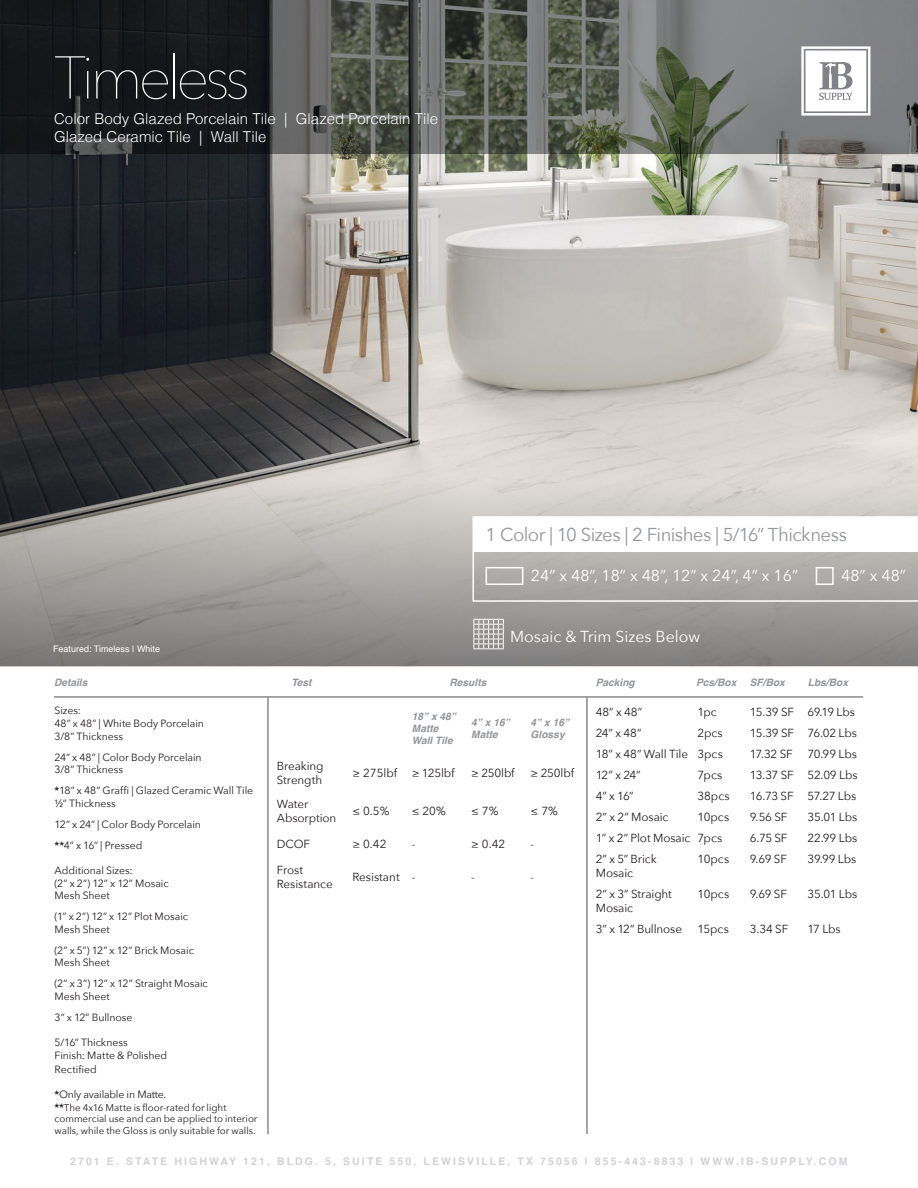
<style>
.page{position:relative;width:918px;height:1188px;background:#fff}
.page>*{position:absolute;margin:0;border:0;box-sizing:border-box;transform-origin:0 0}
.t1{font:200 59.55px "Avenir Next";letter-spacing:-.075em;color:#fff}
.Color_Text{font:18.6px "Avenir Next";letter-spacing:-.03em;color:#939598}
.Color_Text-2{font:15.9px "Avenir Next";color:#fff}
.t2{font:300 15px "Helvetica";color:#fff}
.COLOR_NAME{font:11.7px/14.1px "Avenir Next";letter-spacing:-.01em;color:#231f20}
.t3{font:10.5px/12.6px "Avenir Next";letter-spacing:-.005em;color:#231f20}
.t4{font:700 10.5px "Helvetica";letter-spacing:.2em;color:#d1d2d4}
.t5{font:italic 700 10.2px/12.3px "Helvetica";color:#939598}
.t6{font:9.75px/11.7px "Avenir Next";color:#231f20}
.captions{font:9px "Helvetica";color:#fff}
.s1{font-weight:600}
.s2{font-weight:600;font-size:10.5px}
</style>
<div class="page">
<hr style="left:586px;top:697px;width:2px;height:437px;background:#939598">
<hr style="left:54px;top:696px;width:809px;height:2px;background:#939598">
<hr style="left:267px;top:697px;width:2px;height:437px;background:#939598">
<img style="left:0;top:154px;width:918px;height:329px">
<svg style="left:0;top:0;width:918px;height:154px;background:#4e504e"></svg>
<svg style="left:0;top:483px;width:918px;height:183px;background:#a19e9b"></svg>
<svg style="left:801px;top:46px;width:69px;height:70px"></svg>
<svg style="left:472px;top:516px;width:446px;height:86px"></svg>
<div style="left:486px;top:567px;width:37px;height:18px;border:2px solid #fff"></div>
<div style="left:816px;top:567px;width:18px;height:18px;border:2px solid #fff"></div>
<svg style="left:473px;top:619px;width:31px;height:30px"></svg>
<p class="t1" style="left:54px;top:28px;width:197px">Timeless</p>
<p class="t2" style="left:54px;top:109px;width:386px">Color Body Glazed Porcelain Tile | Glazed Porcelain Tile</p>
<p class="t2" style="left:54px;top:127px;width:214px">Glazed Ceramic Tile | Wall Tile</p>
<p class="Color_Text" style="left:486px;top:519px;width:363px">1 Color | 10 Sizes | 2 Finishes | 5/16” Thickness</p>
<p class="Color_Text-2" style="left:531px;top:562px;width:269px">24” x 48”, 18” x 48”, 12” x 24”, 4” x 16”</p>
<p class="Color_Text-2" style="left:841px;top:562px;width:66px">48” x 48”</p>
<p class="Color_Text-2" style="left:510px;top:623px;width:192px">Mosaic &amp; Trim Sizes Below</p>
<p class="captions" style="left:53px;top:642px;width:108px">Featured: Timeless | White</p>
<p class="t5" style="left:54px;top:676px;width:35px">Details</p>
<p class="t5" style="left:291px;top:676px;width:22px">Test</p>
<p class="t5" style="left:450px;top:676px;width:38px">Results</p>
<p class="t5" style="left:596px;top:676px;width:41px">Packing</p>
<p class="t5" style="left:696px;top:676px;width:42px">Pcs/Box</p>
<p class="t5" style="left:750px;top:676px;width:37px">SF/Box</p>
<p class="t5" style="left:808px;top:676px;width:42px">Lbs/Box</p>
<p class="t3" style="left:55px;top:704px;width:28px">Sizes:</p>
<p class="t3" style="left:55px;top:717px;width:151px">48” x 48” | White Body Porcelain</p>
<p class="t3" style="left:55px;top:729px;width:70px">3/8” Thickness</p>
<p class="t3" style="left:55px;top:750px;width:149px">24” x 48” | Color Body Porcelain</p>
<p class="t3" style="left:55px;top:763px;width:70px">3/8” Thickness</p>
<p class="t3" style="left:55px;top:784px;width:200px"><span class="s1">*</span>18” x 48” Graffi | Glazed Ceramic Wall Tile</p>
<p class="t3" style="left:55px;top:796px;width:63px">½” Thickness</p>
<p class="t3" style="left:55px;top:817px;width:148px">12” x 24” | Color Body Porcelain</p>
<p class="t3" style="left:55px;top:838px;width:89px"><span class="s1">**</span>4” x 16” | Pressed</p>
<p class="t3" style="left:55px;top:864px;width:80px">Additional Sizes:</p>
<p class="t3" style="left:55px;top:876px;width:116px">(2” x 2”) 12” x 12” Mosaic<br>Mesh Sheet</p>
<p class="t3" style="left:55px;top:910px;width:135px">(1” x 2”) 12” x 12” Plot Mosaic<br>Mesh Sheet</p>
<p class="t3" style="left:55px;top:943px;width:141px">(2” x 5”) 12” x 12” Brick Mosaic<br>Mesh Sheet</p>
<p class="t3" style="left:55px;top:977px;width:155px">(2” x 3”) 12” x 12” Straight Mosaic<br>Mesh Sheet</p>
<p class="t3" style="left:55px;top:1011px;width:79px">3” x 12” Bullnose</p>
<p class="t3" style="left:55px;top:1036px;width:75px">5/16” Thickness</p>
<p class="t3" style="left:55px;top:1048px;width:114px">Finish: Matte &amp; Polished</p>
<p class="t3" style="left:55px;top:1062px;width:44px">Rectified</p>
<p class="t3" style="left:55px;top:1088px;width:113px"><span class="s1">*</span>Only available in Matte.</p>
<p class="t6" style="left:55px;top:1101px;width:204px"><span class="s2">**</span>The 4x16 Matte is floor-rated for light commercial use and can be applied to interior walls, while the Gloss is only suitable for walls.</p>
<p class="COLOR_NAME" style="left:277px;top:759px;width:48px">Breaking</p>
<p class="COLOR_NAME" style="left:277px;top:773px;width:47px">Strength</p>
<p class="COLOR_NAME" style="left:277px;top:796px;width:33px">Water</p>
<p class="COLOR_NAME" style="left:277px;top:810px;width:61px">Absorption</p>
<p class="t5" style="left:412px;top:710px;width:46px">18” x 48”<br>Matte<br>Wall Tile</p>
<p class="t5" style="left:471px;top:716px;width:40px">4” x 16”<br>Matte</p>
<p class="t5" style="left:531px;top:716px;width:40px">4” x 16”<br>Glossy</p>
<p class="COLOR_NAME" style="left:352px;top:766px;width:46px">≥ 275lbf</p>
<p class="COLOR_NAME" style="left:412px;top:766px;width:44px">≥ 125lbf</p>
<p class="COLOR_NAME" style="left:471px;top:766px;width:45px">≥ 250lbf</p>
<p class="COLOR_NAME" style="left:531px;top:766px;width:45px">≥ 250lbf</p>
<p class="COLOR_NAME" style="left:352px;top:803px;width:39px">≤ 0.5%</p>
<p class="COLOR_NAME" style="left:412px;top:803px;width:36px">≤ 20%</p>
<p class="COLOR_NAME" style="left:471px;top:803px;width:29px">≤ 7%</p>
<p class="COLOR_NAME" style="left:531px;top:803px;width:29px">≤ 7%</p>
<p class="COLOR_NAME" style="left:277px;top:836px;width:35px">DCOF</p>
<p class="COLOR_NAME" style="left:352px;top:836px;width:36px">≥ 0.42</p>
<p class="COLOR_NAME" style="left:412px;top:836px;width:5px">-</p>
<p class="COLOR_NAME" style="left:471px;top:836px;width:36px">≥ 0.42</p>
<p class="COLOR_NAME" style="left:531px;top:836px;width:5px">-</p>
<p class="COLOR_NAME" style="left:277px;top:862px;width:28px">Frost</p>
<p class="COLOR_NAME" style="left:277px;top:877px;width:57px">Resistance</p>
<p class="COLOR_NAME" style="left:352px;top:869px;width:49px">Resistant</p>
<p class="COLOR_NAME" style="left:412px;top:869px;width:5px">-</p>
<p class="COLOR_NAME" style="left:471px;top:869px;width:5px">-</p>
<p class="COLOR_NAME" style="left:531px;top:869px;width:5px">-</p>
<p class="COLOR_NAME" style="left:596px;top:704px;width:48px">48” x 48”</p>
<p class="COLOR_NAME" style="left:596px;top:725px;width:47px">24” x 48”</p>
<p class="COLOR_NAME" style="left:596px;top:746px;width:94px">18” x 48” Wall Tile</p>
<p class="COLOR_NAME" style="left:596px;top:767px;width:46px">12” x 24”</p>
<p class="COLOR_NAME" style="left:596px;top:788px;width:40px">4” x 16”</p>
<p class="COLOR_NAME" style="left:596px;top:809px;width:74px">2” x 2” Mosaic</p>
<p class="COLOR_NAME" style="left:596px;top:830px;width:96px">1” x 2” Plot Mosaic</p>
<p class="COLOR_NAME" style="left:596px;top:851px;width:62px">2” x 5” Brick<br>Mosaic</p>
<p class="COLOR_NAME" style="left:596px;top:886px;width:78px">2” x 3” Straight<br>Mosaic</p>
<p class="COLOR_NAME" style="left:596px;top:921px;width:88px">3” x 12” Bullnose</p>
<p class="COLOR_NAME" style="left:698px;top:704px;width:21px">1pc</p>
<p class="COLOR_NAME" style="left:698px;top:725px;width:27px">2pcs</p>
<p class="COLOR_NAME" style="left:698px;top:746px;width:27px">3pcs</p>
<p class="COLOR_NAME" style="left:698px;top:767px;width:26px">7pcs</p>
<p class="COLOR_NAME" style="left:698px;top:788px;width:34px">38pcs</p>
<p class="COLOR_NAME" style="left:698px;top:809px;width:33px">10pcs</p>
<p class="COLOR_NAME" style="left:698px;top:830px;width:26px">7pcs</p>
<p class="COLOR_NAME" style="left:698px;top:851px;width:33px">10pcs</p>
<p class="COLOR_NAME" style="left:698px;top:886px;width:33px">10pcs</p>
<p class="COLOR_NAME" style="left:698px;top:921px;width:33px">15pcs</p>
<p class="COLOR_NAME" style="left:750px;top:704px;width:46px">15.39 SF</p>
<p class="COLOR_NAME" style="left:750px;top:725px;width:46px">15.39 SF</p>
<p class="COLOR_NAME" style="left:750px;top:746px;width:44px">17.32 SF</p>
<p class="COLOR_NAME" style="left:750px;top:767px;width:45px">13.37 SF</p>
<p class="COLOR_NAME" style="left:750px;top:788px;width:45px">16.73 SF</p>
<p class="COLOR_NAME" style="left:750px;top:809px;width:39px">9.56 SF</p>
<p class="COLOR_NAME" style="left:750px;top:830px;width:39px">6.75 SF</p>
<p class="COLOR_NAME" style="left:750px;top:851px;width:39px">9.69 SF</p>
<p class="COLOR_NAME" style="left:750px;top:886px;width:39px">9.69 SF</p>
<p class="COLOR_NAME" style="left:750px;top:921px;width:40px">3.34 SF</p>
<p class="COLOR_NAME" style="left:808px;top:704px;width:49px">69.19 Lbs</p>
<p class="COLOR_NAME" style="left:808px;top:725px;width:51px">76.02 Lbs</p>
<p class="COLOR_NAME" style="left:808px;top:746px;width:51px">70.99 Lbs</p>
<p class="COLOR_NAME" style="left:808px;top:767px;width:52px">52.09 Lbs</p>
<p class="COLOR_NAME" style="left:808px;top:788px;width:50px">57.27 Lbs</p>
<p class="COLOR_NAME" style="left:808px;top:809px;width:51px">35.01 Lbs</p>
<p class="COLOR_NAME" style="left:808px;top:830px;width:51px">22.99 Lbs</p>
<p class="COLOR_NAME" style="left:808px;top:851px;width:50px">39.99 Lbs</p>
<p class="COLOR_NAME" style="left:808px;top:886px;width:51px">35.01 Lbs</p>
<p class="COLOR_NAME" style="left:808px;top:921px;width:35px">17 Lbs</p>
<p class="t4" style="left:70px;top:1152px;width:779px">2701 E. STATE HIGHWAY 121, BLDG. 5, SUITE 550, LEWISVILLE, TX 75056 | 855-443-8833 | WWW.IB-SUPPLY.COM</p>
</div>
